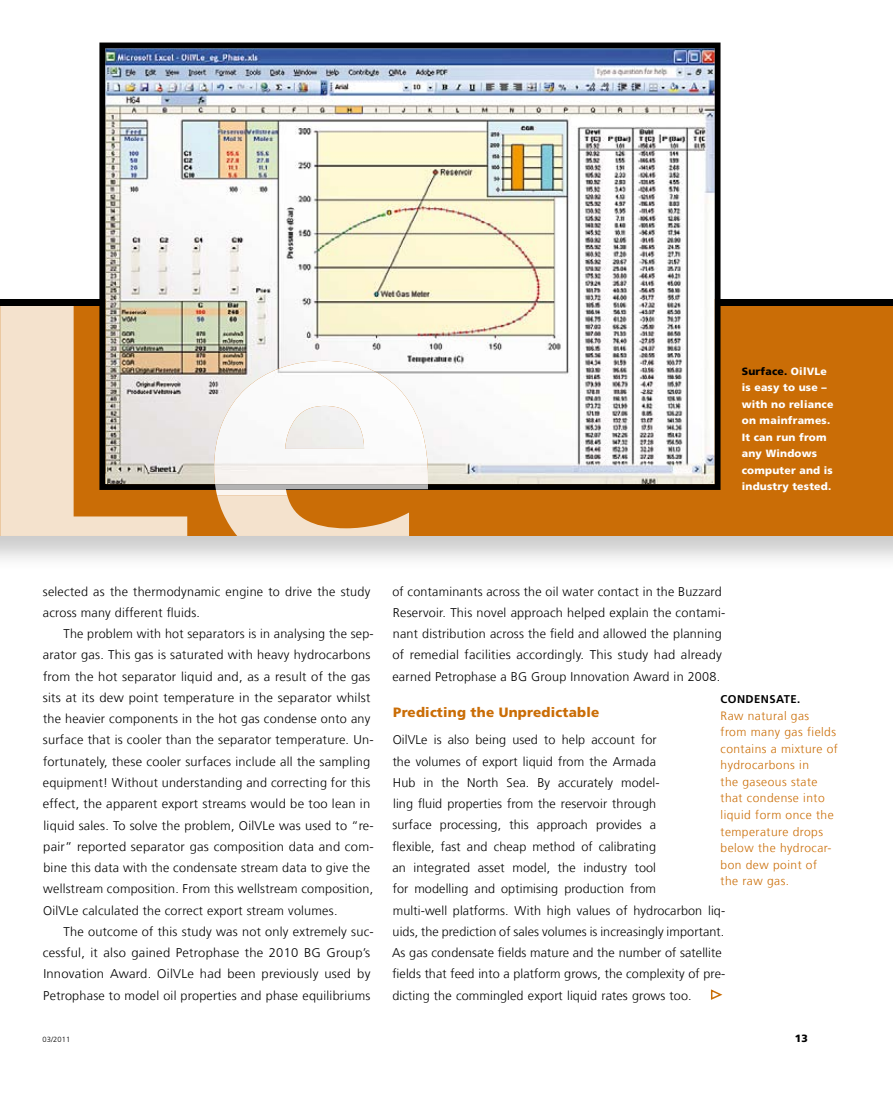
<style>
.page{position:relative;width:893px;height:1106px;background:#fff}
.page>*{position:absolute;margin:0;border:0;box-sizing:border-box;transform-origin:0 0}
.t1{font:900 13.5px "Frutiger LT Com";letter-spacing:.015em;color:#ca6d06}
.t2{font:300 12.6px/21.3px "Frutiger LT Com";letter-spacing:.02em;color:#000}
.t3{font:300 12px/16.5px "Frutiger LT Com";letter-spacing:.04em;color:#ca6d06}
.t4{font:700 11.25px "Frutiger LT Com";letter-spacing:.04em;color:#000}
.t5{font:900 10.5px/16.5px "Frutiger LT Com";letter-spacing:.02em;color:#fff}
.t6{font:900 10.5px "Frutiger LT Com";color:#000}
.t7{font:300 7.5px "Frutiger LT Com";letter-spacing:.015em;color:#000}
.s1{color:#000}
</style>
<div class="page">
<div style="left:0;top:299px;width:893px;height:237px;background:#ca6d06"></div>
<svg style="left:0;top:306px;width:409px;height:230px;fill:#f4e2cd"></svg>
<img style="left:99px;top:43px;width:621px;height:447px">
<div style="left:0;top:299px;width:102px;height:7px;background:#000"></div>
<svg style="left:711px;top:989px;width:11px;height:10px"></svg>
<div style="left:717px;top:299px;width:176px;height:7px;background:#000"></div>
<img style="left:214px;top:361px;width:214px;height:123px">
<svg style="left:215px;top:484px;width:213px;height:11px"></svg>
<p class="t5" style="left:742px;top:363px;width:93px"><span class="s1">Surface.</span> OilVLe is easy to use – with no reliance on mainframes.<br>It can run from any Windows computer and is industry tested.</p>
<p class="t2" style="left:43px;top:580px;width:329px">selected as the thermodynamic engine to drive the study across many different fluids.</p>
<p class="t2" style="left:43px;top:623px;width:333px;text-indent:21px">The problem with hot separators is in analysing the sep&shy;arator gas. This gas is saturated with heavy hydrocarbons from the hot separator liquid and, as a result of the gas sits at its dew point temperature in the separator whilst the heavier components in the hot gas condense onto any surface that is cooler than the separator temperature. Un&shy;fortunately, these cooler surfaces include all the sampling equipment! Without understanding and correcting for this effect, the apparent export streams would be too lean in liquid sales. To solve the problem, OilVLe was used to “re&shy;pair” reported separator gas composition data and com&shy;bine this data with the condensate stream data to give the wellstream composition. From this wellstream composition, OilVLe calculated the correct export stream volumes.</p>
<p class="t2" style="left:43px;top:921px;width:333px;text-indent:21px">The outcome of this study was not only extremely suc&shy;cessful, it also gained Petrophase the 2010 BG Group’s Innovation Award. OilVLe had been previously used by Petrophase to model oil properties and phase equilibriums</p>
<p class="t2" style="left:392px;top:580px;width:334px">of contaminants across the oil water contact in the Buzzard Reservoir. This novel approach helped explain the contami&shy;nant distribution across the field and allowed the planning of remedial facilities accordingly. This study had already earned Petrophase a BG Group Innovation Award in 2008.</p>
<p class="t1" style="left:393px;top:704px;width:208px">Predicting the Unpredictable</p>
<p class="t2" style="left:392px;top:729px;width:335px">OilVLe is also being used to help account for<br>the volumes of export liquid from the Armada<br>Hub in the North Sea. By accurately model-<br>ling fluid properties from the reservoir through<br>surface processing, this approach provides a<br>flexible, fast and cheap method of calibrating<br>an integrated asset model, the industry tool<br>for modelling and optimising production from<br>multi-well platforms. With high values of hydrocarbon liq&shy;uids, the prediction of sales volumes is increasingly important.<br>As gas condensate fields mature and the number of satellite fields that feed into a platform grows, the complexity of pre&shy;dicting the commingled export liquid rates grows too.</p>
<p class="t4" style="left:720px;top:693px;width:81px">CONDENSATE.</p>
<p class="t3" style="left:720px;top:707px;width:119px">Raw natural gas from many gas fields contains a mixture of hydrocarbons in<br>the gaseous state that condense into liquid form once the temperature drops below the hydrocar&shy;bon dew point of<br>the raw gas.</p>
<p class="t7" style="left:43px;top:1035px;width:29px">03/2011</p>
<p class="t6" style="left:795px;top:1032px;width:15px">13</p>
</div>
